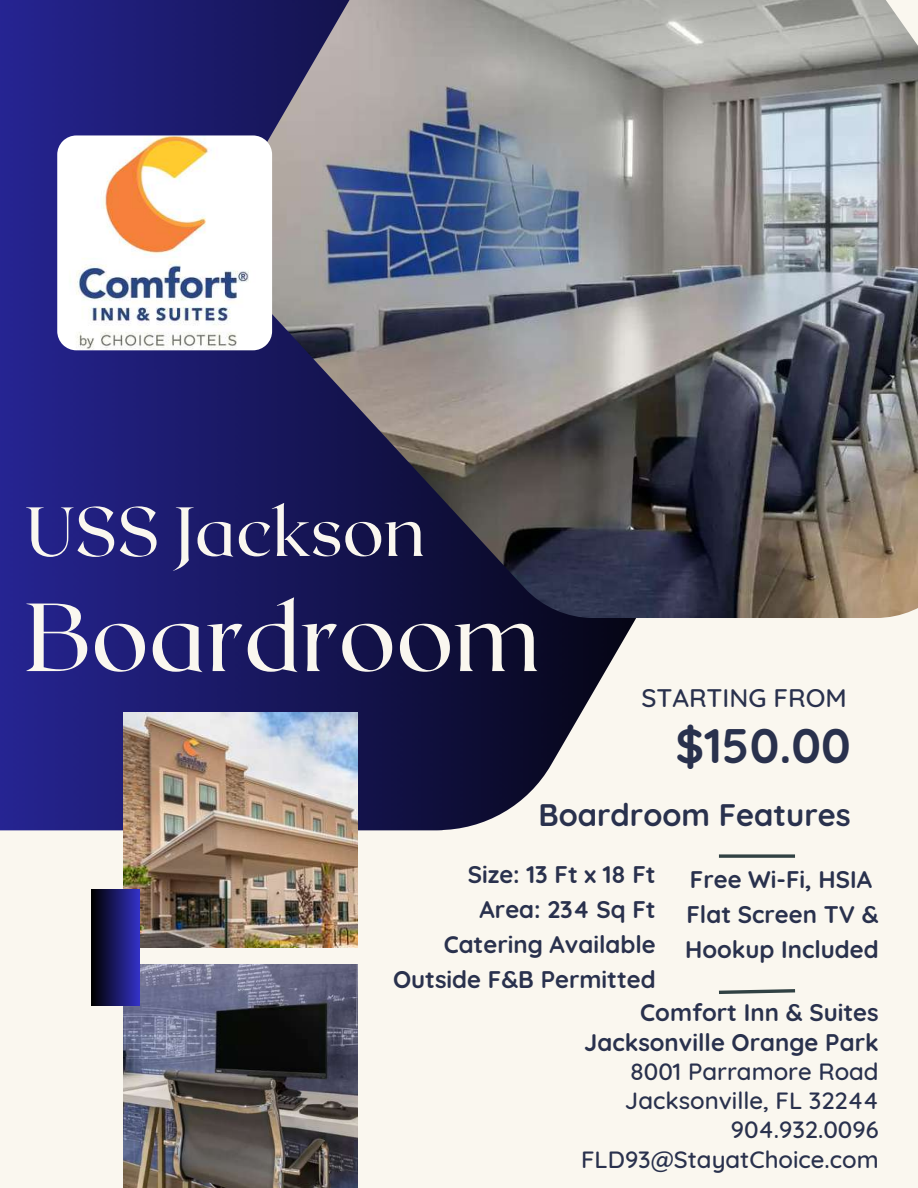
<style>
.page{position:relative;width:918px;height:1188px;background:#faf7ef}
.page>*{position:absolute;margin:0;border:0;box-sizing:border-box;transform-origin:0 0}
.t1{font:96.45px "Roxborough CF";color:#faf7ef}
.t2{font:69.45px "Roxborough CF";color:#faf7ef}
.t3{font:700 48.3px "Quicksand";color:#29314d}
.t4{font:700 31.05px "Quicksand";color:#29314d}
.t5{font:500 25.95px "Quicksand";color:#29314d}
.t6{font:700 24px/34.8px "Quicksand";color:#29314d}
.t7{font:500 24px/29.2px "Quicksand";color:#29314d;text-align:right}
</style>
<div class="page">
<svg style="left:0;top:0;width:637px;height:830px;background:#2a2973"></svg>
<img style="left:230px;top:0;width:688px;height:618px">
<img style="left:123px;top:713px;width:235px;height:235px">
<svg style="left:719px;top:989px;width:77px;height:5px"></svg>
<img style="left:123px;top:964px;width:235px;height:224px">
<div style="left:92px;top:890px;width:48px;height:116px;background:linear-gradient(to right,#000001,#3331c4)"></div>
<svg style="left:719px;top:854px;width:76px;height:4px"></svg>
<img style="left:57px;top:135px;width:215px;height:215px">
<h2 class="t2" style="left:25px;top:487px;width:402px">USS Jackson</h2>
<h1 class="t1" style="left:25px;top:575px;width:517px">Boardroom</h1>
<p class="t5" style="left:641px;top:681px;width:207px">STARTING FROM</p>
<h3 class="t3" style="left:676px;top:715px;width:177px">$150.00</h3>
<p class="t4" style="left:538px;top:795px;width:314px">Boardroom Features</p>
<p class="t6" style="left:468px;top:856px;width:189px">Size: 13 Ft x 18 Ft</p>
<p class="t6" style="left:480px;top:891px;width:178px">Area: 234 Sq Ft</p>
<p class="t6" style="left:444px;top:926px;width:214px">Catering Available</p>
<p class="t6" style="left:393px;top:961px;width:264px">Outside F&amp;B Permitted</p>
<p class="t6" style="left:640px;top:995px;width:240px">Comfort Inn &amp; Suites</p>
<p class="t6" style="left:584px;top:1024px;width:296px">Jacksonville Orange Park</p>
<p class="t7" style="left:581px;top:1056px;width:299px">8001 Parramore Road<br>Jacksonville, FL 32244<br>904.932.0096<br>FLD93@StayatChoice.com</p>
<p class="t6" style="left:685px;top:862px;width:195px">Free Wi-Fi, HSIA<br>Flat Screen TV &amp;<br>Hookup Included</p>
</div>
